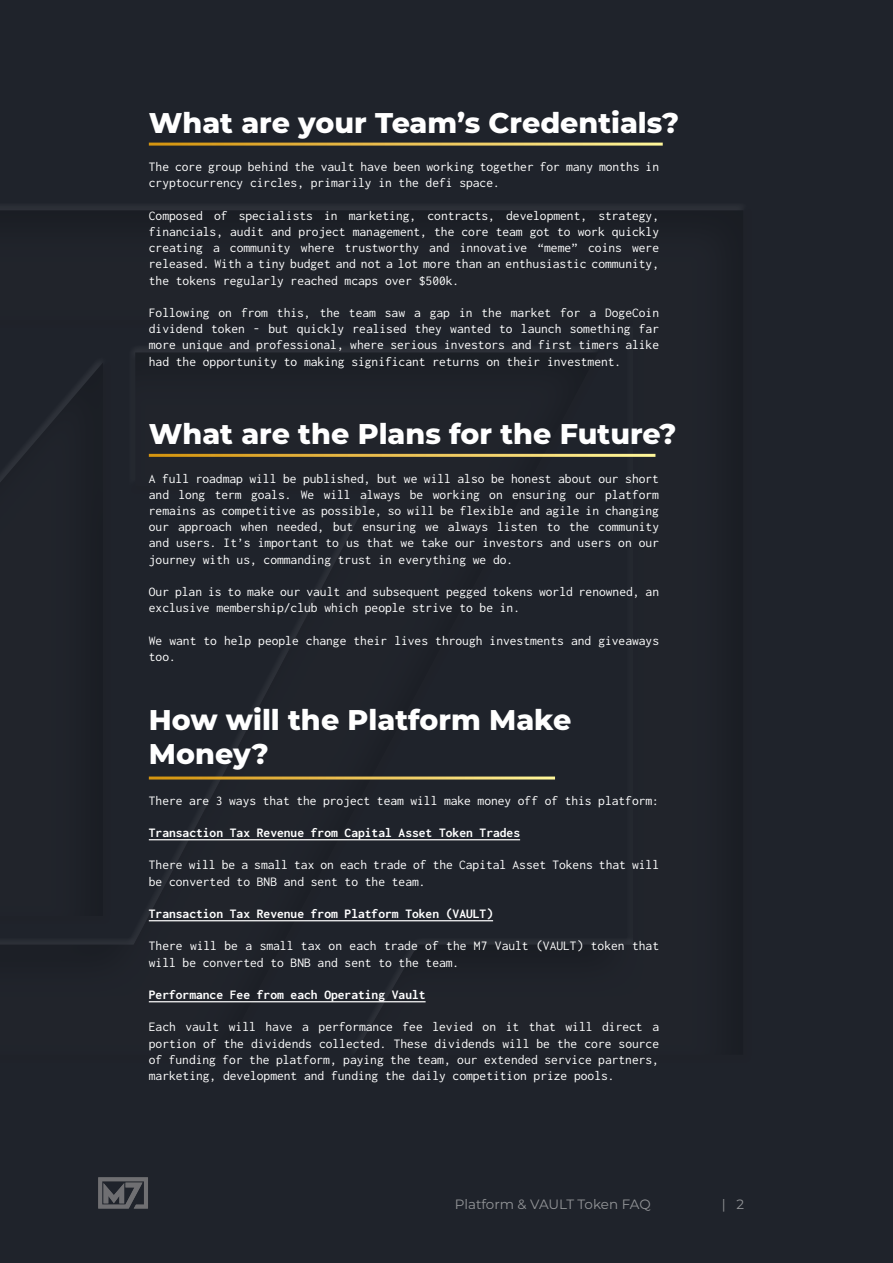
<style>
.page{position:relative;width:893px;height:1263px;background:#fff}
.page>*{position:absolute;margin:0;border:0;box-sizing:border-box;transform-origin:0 0}
.Title_1{font:800 28.5px/34.2px "Montserrat";color:#fff}
.t1{font:13.5px/16.2px "Inconsolata";color:#fff}
.t2{font:13.5px "Montserrat";letter-spacing:-.01em;color:#939598}
</style>
<div class="page">
<div style="left:0;top:0;width:892px;height:1263px;background:#1f232b"></div>
<svg style="left:98px;top:1177px;width:50px;height:31px"></svg>
<hr style="left:149px;top:143px;width:514px;height:3px;background:#fff">
<hr style="left:149px;top:454px;width:506px;height:3px;background:#fff">
<hr style="left:149px;top:839px;width:371px;height:1px;background:#fff">
<hr style="left:149px;top:920px;width:344px;height:1px;background:#fff">
<hr style="left:149px;top:1001px;width:277px;height:1px;background:#fff">
<hr style="left:149px;top:776px;width:406px;height:3px;background:#fff">
<p class="Title_1" style="left:149px;top:104px;width:532px">What are your Team’s Credentials?</p>
<p class="t1" style="left:149px;top:159px;width:512px">The core group behind the vault have been working together for many months in cryptocurrency circles, primarily in the defi space.</p>
<p class="t1" style="left:149px;top:208px;width:512px;text-align:justify">Composed of specialists in marketing, contracts, development, strategy, financials, audit and project management, the core team got to work quickly creating a community where trustworthy and innovative “meme” coins were released. With a tiny budget and not a lot more than an enthusiastic community, the tokens regularly reached mcaps over $500k.</p>
<p class="t1" style="left:149px;top:305px;width:512px;text-align:justify">Following on from this, the team saw a gap in the market for a DogeCoin dividend token - but quickly realised they wanted to launch something far more unique and professional, where serious investors and first timers alike had the opportunity to making significant returns on their investment.</p>
<p class="Title_1" style="left:149px;top:415px;width:529px">What are the Plans for the Future?</p>
<p class="t1" style="left:149px;top:470px;width:512px;text-align:justify">A full roadmap will be published, but we will also be honest about our short and long term goals. We will always be working on ensuring our platform remains as competitive as possible, so will be flexible and agile in changing our approach when needed, but ensuring we always listen to the community and users. It’s important to us that we take our investors and users on our journey with us, commanding trust in everything we do.</p>
<p class="t1" style="left:149px;top:584px;width:512px">Our plan is to make our vault and subsequent pegged tokens world renowned, an exclusive membership/club which people strive to be in.</p>
<p class="t1" style="left:149px;top:632px;width:512px">We want to help people change their lives through investments and giveaways too.</p>
<p class="Title_1" style="left:149px;top:701px;width:424px">How will the Platform Make<br>Money?</p>
<p class="t1" style="left:149px;top:792px;width:512px">There are 3 ways that the project team will make money off of this platform:</p>
<p class="t1" style="left:149px;top:825px;width:373px">Transaction Tax Revenue from Capital Asset Token Trades</p>
<p class="t1" style="left:149px;top:857px;width:512px">There will be a small tax on each trade of the Capital Asset Tokens that will be converted to BNB and sent to the team.</p>
<p class="t1" style="left:149px;top:906px;width:346px">Transaction Tax Revenue from Platform Token (VAULT)</p>
<p class="t1" style="left:149px;top:938px;width:512px">There will be a small tax on each trade of the M7 Vault (VAULT) token that will be converted to BNB and sent to the team.</p>
<p class="t1" style="left:149px;top:987px;width:278px">Performance Fee from each Operating Vault</p>
<p class="t1" style="left:149px;top:1019px;width:512px;text-align:justify">Each vault will have a performance fee levied on it that will direct a portion of the dividends collected. These dividends will be the core source of funding for the platform, paying the team, our extended service partners, marketing, development and funding the daily competition prize pools.</p>
<p class="t2" style="left:455px;top:1195px;width:197px">Platform &amp; VAULT Token FAQ</p>
<p class="t2" style="left:722px;top:1195px;width:24px">| 2</p>
</div>
